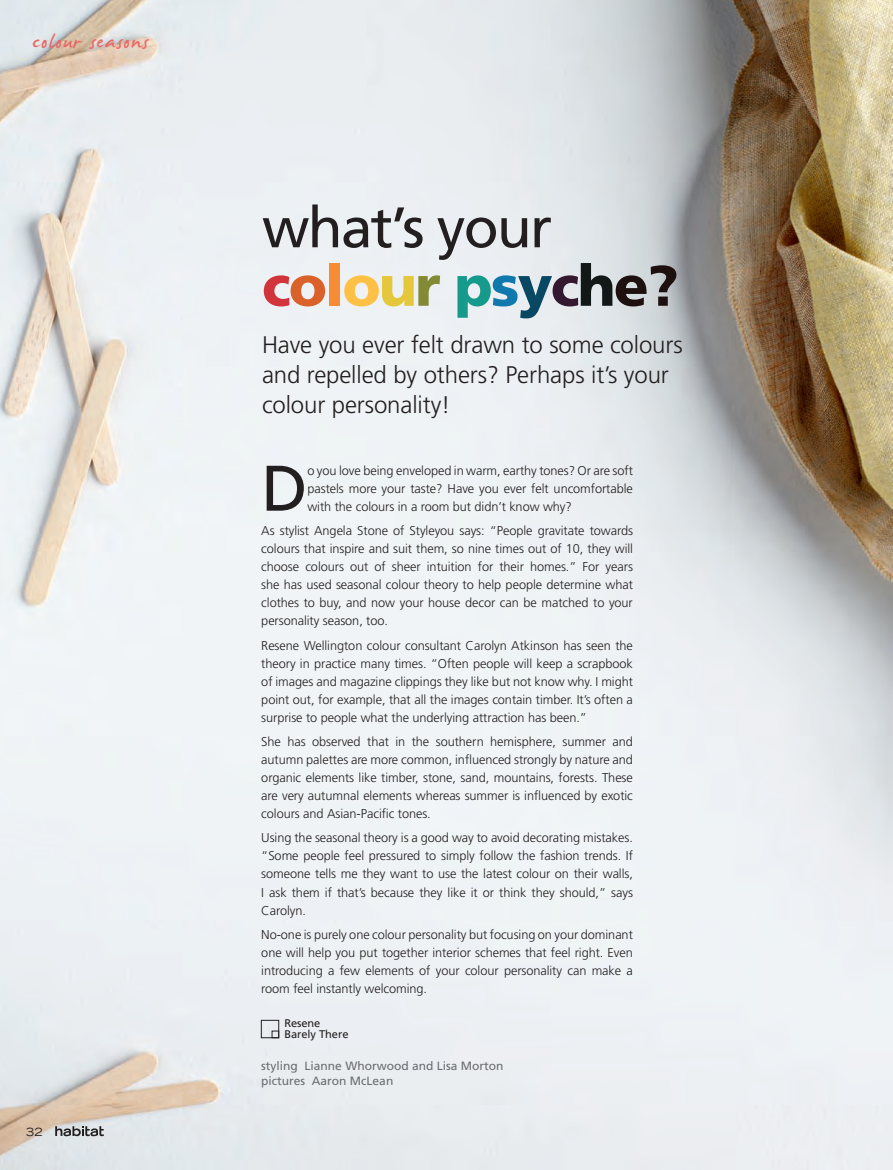
<style>
.page{position:relative;width:893px;height:1170px;background:#fff}
.page>*{position:absolute;margin:0;border:0;box-sizing:border-box;transform-origin:0 0}
.A_Body_Drop_Cap{font:64.35px "Frutiger";color:#231f20}
.A_Heading_Regular{font:57px/58.5px "Frutiger";letter-spacing:-.03em;color:#231f20}
.A_Running_Heads{font:36px "James Fajardo";letter-spacing:.035em;color:#e76a66}
.A_Intro{font:300 24px/30px "Frutiger";letter-spacing:-.005em;color:#231f20}
.A_body{font:300 12.75px/18px "Frutiger";letter-spacing:-.005em;color:#231f20;text-align:justify}
.A_Body_Drop_Cap-2{font:300 12.75px/18px "Frutiger";letter-spacing:-.005em;color:#231f20;text-align:justify}
.A_credits_for_story{font:12px "Frutiger";color:#6c6d70}
.t1{font:expanded 11.25px "Trade Gothic LH";color:#231f20}
.Alt_Sol_Colour_Left{font:11.1px/11.1px "Frutiger";letter-spacing:-.005em;color:#231f20}
.s1{font-weight:900;color:#d1343b}
.s2{font-weight:900;color:#da6129}
.s3{font-weight:900;color:#f68d34}
.s4{font-weight:900;color:#fec145}
.s5{font-weight:900;color:#e4c73a}
.s6{font-weight:900;color:#838a35}
.s7{font-weight:900;color:#169a8b}
.s8{font-weight:900;color:#0f78ac}
.s9{font-weight:900;color:#084862}
.s10{font-weight:900;color:#34182f}
.s11{font-weight:900;color:#121717}
.s12{font-weight:900;color:#1d100e}
</style>
<div class="page">
<img style="left:0;top:0;width:893px;height:1169px">
<div style="left:261px;top:1019px;width:18px;height:18px;border:1px solid #231f20"></div>
<div style="left:272px;top:1030px;width:7px;height:7px;border:1px solid #231f20"></div>
<svg style="left:55px;top:1126px;width:49px;height:10px"></svg>
<p class="A_Running_Heads" style="left:33px;top:22px;width:117px">colour seasons</p>
<p class="t1" style="left:26px;top:1124px;width:18px">32</p>
<p class="A_Heading_Regular" style="left:262px;top:198px;width:418px">what’s your <span class="s1">c</span><span class="s2">o</span><span class="s3">l</span><span class="s4">o</span><span class="s5">u</span><span class="s6">r</span> <span class="s7">p</span><span class="s8">s</span><span class="s9">y</span><span class="s10">c</span><span class="s11">h</span><span class="s12">e?</span></p>
<p class="A_Intro" style="left:262px;top:330px;width:422px">Have you ever felt drawn to some colours and repelled by others? Perhaps it’s your colour personality!</p>
<p class="A_Body_Drop_Cap" style="left:261px;top:450px;width:48px">D</p>
<p class="A_Body_Drop_Cap-2" style="left:307px;top:461px;width:327px">o you love being enveloped in warm, earthy tones? Or are soft pastels more your taste? Have you ever felt uncomfortable with the colours in a room but didn’t know why?</p>
<p class="A_body" style="left:261px;top:522px;width:373px">As stylist Angela Stone of Styleyou says: “People gravitate towards colours that inspire and suit them, so nine times out of 10, they will choose colours out of sheer intuition for their homes.” For years she has used seasonal colour theory to help people determine what clothes to buy, and now your house decor can be matched to your personality season, too.</p>
<p class="A_body" style="left:261px;top:636px;width:373px">Resene Wellington colour consultant Carolyn Atkinson has seen the theory in practice many times. “Often people will keep a scrapbook of images and magazine clippings they like but not know why. I might point out, for example, that all the images contain timber. It’s often a surprise to people what the underlying attraction has been.”</p>
<p class="A_body" style="left:261px;top:732px;width:373px">She has observed that in the southern hemisphere, summer and autumn palettes are more common, influenced strongly by nature and organic elements like timber, stone, sand, mountains, forests. These are very autumnal elements whereas summer is influenced by exotic colours and Asian-Pacific tones.</p>
<p class="A_body" style="left:261px;top:829px;width:373px">Using the seasonal theory is a good way to avoid decorating mistakes. “Some people feel pressured to simply follow the fashion trends. If someone tells me they want to use the latest colour on their walls, I ask them if that’s because they like it or think they should,” says Carolyn.</p>
<p class="A_body" style="left:261px;top:925px;width:373px">No-one is purely one colour personality but focusing on your dominant one will help you put together interior schemes that feel right. Even introducing a few elements of your colour personality can make a room feel instantly welcoming.</p>
<p class="Alt_Sol_Colour_Left" style="left:284px;top:1017px;width:66px">Resene<br>Barely There</p>
<p class="A_credits_for_story" style="left:261px;top:1058px;width:244px">styling Lianne Whorwood and Lisa Morton</p>
<p class="A_credits_for_story" style="left:261px;top:1073px;width:134px">pictures Aaron McLean</p>
</div>
